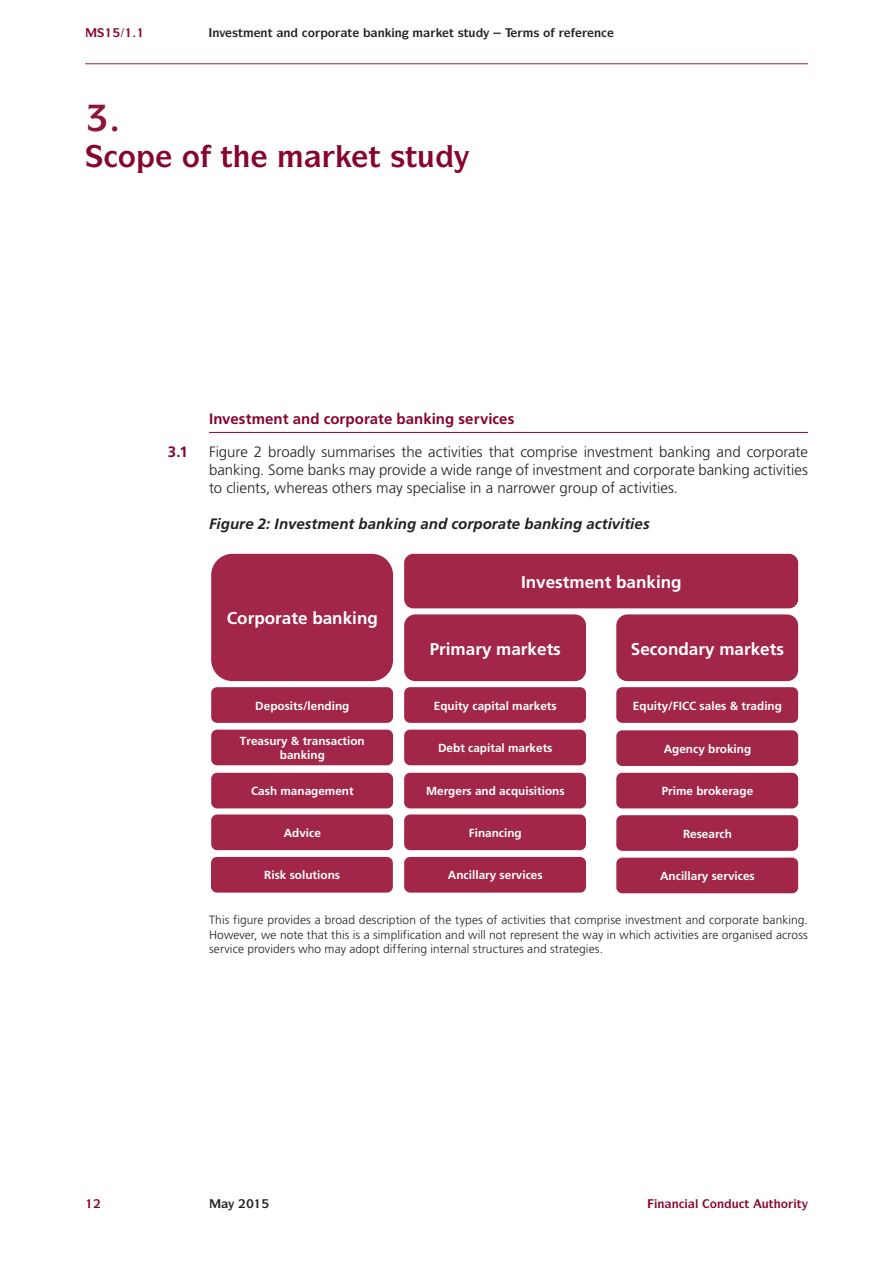
<style>
.page{position:relative;width:893px;height:1263px;background:#fff}
.page>*{position:absolute;margin:0;border:0;box-sizing:border-box;transform-origin:0 0}
.t1{font:700 30px "ITC Symbol Std";color:#870430}
.t2{font:700 17.1px "Frutiger LT Std";color:#fff}
.t3{font:300 15px/18px "Frutiger LT Std";color:#231f20;text-align:justify}
.Chart_Title{font:italic 700 15px "Frutiger LT Std";letter-spacing:.005em;color:#231f20}
.FCA_Heading_1{font:700 15px "Frutiger LT Std";letter-spacing:.005em;color:#870430}
.Main_Text{font:300 12px/14.4px "Frutiger LT Std";letter-spacing:.005em;color:#231f20;text-align:justify}
.t4{font:700 12px "ITC Symbol Std";color:#231f20}
.t5{font:700 12px "ITC Symbol Std";color:#870430}
.t6{font:700 11.7px/14px "Frutiger LT Std";color:#fff;text-align:center}
</style>
<div class="page">
<hr style="left:85px;top:63px;width:723px;height:1px;background:#870430">
<hr style="left:209px;top:432px;width:599px;height:1px;background:#870430">
<div style="left:404px;top:554px;width:394px;height:54px;background:#a12647;border-radius:9px"></div>
<div style="left:404px;top:614px;width:182px;height:67px;background:#a12647;border-radius:11px"></div>
<div style="left:616px;top:614px;width:182px;height:67px;background:#a12647;border-radius:11px"></div>
<div style="left:404px;top:687px;width:182px;height:36px;background:#a12647;border-radius:6px"></div>
<div style="left:404px;top:730px;width:182px;height:35px;background:#a12647;border-radius:6px"></div>
<div style="left:404px;top:773px;width:182px;height:35px;background:#a12647;border-radius:6px"></div>
<div style="left:404px;top:814px;width:182px;height:36px;background:#a12647;border-radius:6px"></div>
<div style="left:404px;top:857px;width:182px;height:35px;background:#a12647;border-radius:6px"></div>
<div style="left:616px;top:687px;width:182px;height:36px;background:#a12647;border-radius:6px"></div>
<div style="left:616px;top:730px;width:182px;height:36px;background:#a12647;border-radius:6px"></div>
<div style="left:616px;top:773px;width:182px;height:35px;background:#a12647;border-radius:6px"></div>
<div style="left:616px;top:815px;width:182px;height:36px;background:#a12647;border-radius:6px"></div>
<div style="left:616px;top:858px;width:182px;height:35px;background:#a12647;border-radius:6px"></div>
<div style="left:211px;top:554px;width:182px;height:127px;background:#a12647;border-radius:21px"></div>
<div style="left:211px;top:687px;width:182px;height:36px;background:#a12647;border-radius:6px"></div>
<div style="left:211px;top:730px;width:182px;height:35px;background:#a12647;border-radius:6px"></div>
<div style="left:211px;top:773px;width:182px;height:35px;background:#a12647;border-radius:6px"></div>
<div style="left:211px;top:814px;width:182px;height:36px;background:#a12647;border-radius:6px"></div>
<div style="left:211px;top:857px;width:182px;height:35px;background:#a12647;border-radius:6px"></div>
<p class="t4" style="left:212px;top:24px;width:32px">■❖ ▲▼</p>
<p class="t4" style="left:261px;top:24px;width:32px">■▼ ■</p>
<p class="t4" style="left:308px;top:24px;width:46px">□□▼</p>
<p class="t4" style="left:449px;top:24px;width:28px">▼ ▲▼◆</p>
<p class="t4" style="left:594px;top:24px;width:9px">■</p>
<p class="t1" style="left:118px;top:137px;width:116px">□ □ ▼</p>
<p class="t1" style="left:368px;top:137px;width:68px">▼ ▲▼◆</p>
<p class="FCA_Heading_1" style="left:209px;top:409px;width:307px">Investment and corporate banking services</p>
<p class="FCA_Heading_1" style="left:168px;top:443px;width:21px">3.1</p>
<p class="t3" style="left:209px;top:443px;width:600px">Figure 2 broadly summarises the activities that comprise investment banking and corporate banking. Some banks may provide a wide range of investment and corporate banking activities to clients, whereas others may specialise in a narrower group of activities.</p>
<p class="Chart_Title" style="left:209px;top:515px;width:442px">Figure 2: Investment banking and corporate banking activities</p>
<p class="t2" style="left:227px;top:608px;width:153px">Corporate banking</p>
<p class="t2" style="left:521px;top:572px;width:162px">Investment banking</p>
<p class="t2" style="left:430px;top:639px;width:133px">Primary markets</p>
<p class="t2" style="left:631px;top:639px;width:155px">Secondary markets</p>
<p class="t6" style="left:255px;top:699px;width:96px">Deposits/lending</p>
<p class="t6" style="left:240px;top:734px;width:126px">Treasury &amp; transaction banking</p>
<p class="t6" style="left:251px;top:784px;width:104px">Cash management</p>
<p class="t6" style="left:284px;top:826px;width:39px">Advice</p>
<p class="t6" style="left:264px;top:868px;width:77px">Risk solutions</p>
<p class="Main_Text" style="left:209px;top:913px;width:600px">This figure provides a broad description of the types of activities that comprise investment and corporate banking.<br>However, we note that this is a simplification and will not represent the way in which activities are organised across service providers who may adopt differing internal structures and strategies.</p>
<p class="t6" style="left:434px;top:699px;width:124px">Equity capital markets</p>
<p class="t6" style="left:438px;top:741px;width:116px">Debt capital markets</p>
<p class="t6" style="left:426px;top:784px;width:140px">Mergers and acquisitions</p>
<p class="t6" style="left:469px;top:826px;width:54px">Financing</p>
<p class="t6" style="left:448px;top:868px;width:96px">Ancillary services</p>
<p class="t6" style="left:633px;top:699px;width:150px">Equity/FICC sales &amp; trading</p>
<p class="t6" style="left:664px;top:742px;width:89px">Agency broking</p>
<p class="t6" style="left:662px;top:784px;width:93px">Prime brokerage</p>
<p class="t6" style="left:683px;top:827px;width:51px">Research</p>
<p class="t6" style="left:660px;top:869px;width:96px">Ancillary services</p>
<p class="t5" style="left:695px;top:1196px;width:108px">● □■◆▼ ◆▼□ ▼</p>
</div>
